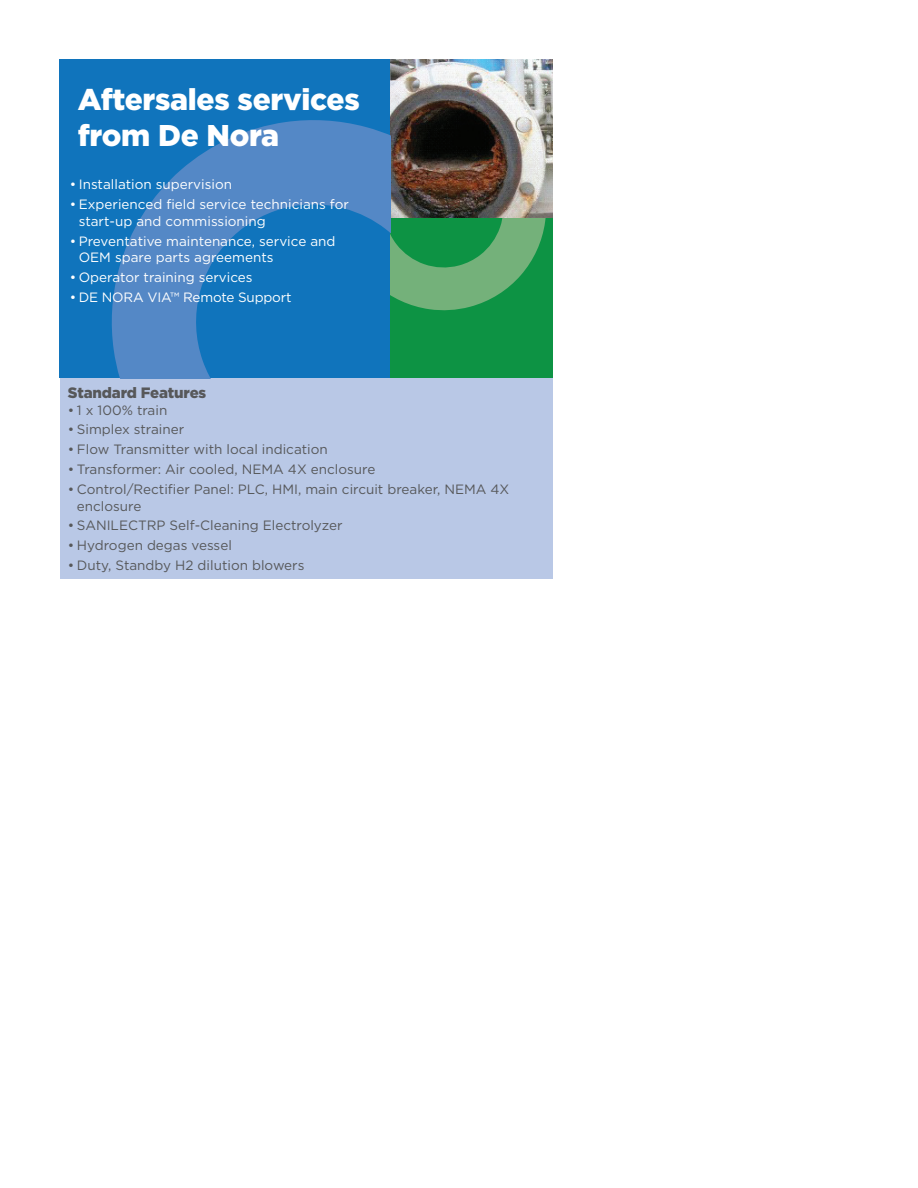
<style>
.page{position:relative;width:918px;height:1188px;background:#fff}
.page>*{position:absolute;margin:0;border:0;box-sizing:border-box;transform-origin:0 0}
.t1{font:900 30px/36px "Gotham";letter-spacing:-.01em;color:#fff}
.t2{font:900 15px "Gotham";letter-spacing:-.01em;color:#57585a}
.t3{font:13.5px/16.5px "Gotham";color:#57585a}
.t4{font:13.5px/16.5px "Gotham";color:#fff}
</style>
<div class="page">
<div style="left:60px;top:378px;width:492px;height:200px;background:#b9c8e6"></div>
<img style="left:391px;top:60px;width:161px;height:159px">
<div style="left:390px;top:219px;width:162px;height:159px;background:#0d9344"></div>
<svg style="left:390px;top:219px;width:156px;height:92px"></svg>
<div style="left:60px;top:60px;width:330px;height:318px;background:#1074bc"></div>
<svg style="left:111px;top:120px;width:279px;height:258px"></svg>
<h1 class="t1" style="left:78px;top:81px;width:284px">Aftersales services from De Nora</h1>
<p class="t4" style="left:70px;top:176px;width:164px">• Installation supervision</p>
<p class="t4" style="left:79px;top:196px;width:272px;text-indent:-9px">• Experienced field service technicians for start-up and commissioning</p>
<p class="t4" style="left:79px;top:232px;width:258px;text-indent:-9px">• Preventative maintenance, service and<br>OEM spare parts agreements</p>
<p class="t4" style="left:70px;top:269px;width:184px">• Operator training services</p>
<p class="t4" style="left:70px;top:289px;width:223px">• DE NORA VIA™ Remote Support</p>
<p class="t2" style="left:68px;top:384px;width:140px">Standard Features</p>
<p class="t3" style="left:68px;top:401px;width:101px">• 1 x 100% train</p>
<p class="t3" style="left:68px;top:421px;width:118px">• Simplex strainer</p>
<p class="t3" style="left:68px;top:441px;width:261px">• Flow Transmitter with local indication</p>
<p class="t3" style="left:68px;top:461px;width:309px">• Transformer: Air cooled, NEMA 4X enclosure</p>
<p class="t3" style="left:77px;top:481px;width:434px;text-indent:-9px">• Control/Rectifier Panel: PLC, HMI, main circuit breaker, NEMA 4X enclosure</p>
<p class="t3" style="left:68px;top:517px;width:276px">• SANILECTRP Self-Cleaning Electrolyzer</p>
<p class="t3" style="left:68px;top:537px;width:165px">• Hydrogen degas vessel</p>
<p class="t3" style="left:68px;top:557px;width:238px">• Duty, Standby H2 dilution blowers</p>
</div>
